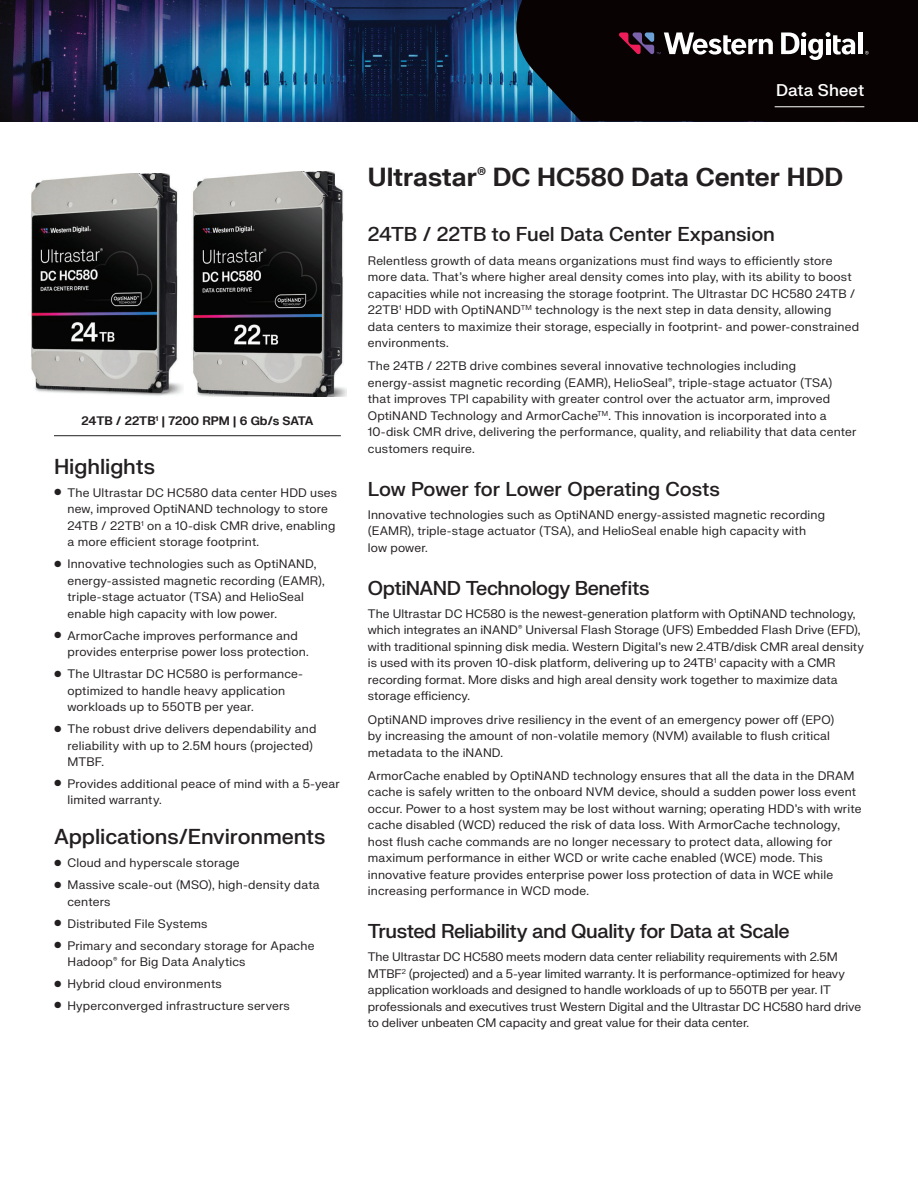
<style>
.page{position:relative;width:918px;height:1188px;background:#fff}
.page>*{position:absolute;margin:0;border:0;box-sizing:border-box;transform-origin:0 0}
.t1{font:700 25.5px "FK Grotesk Neue";color:#231f20}
.t2{font:500 21px "FK Grotesk Neue";letter-spacing:-.005em;color:#231f20}
.t3{font:500 19.5px "FK Grotesk Neue";letter-spacing:-.02em;color:#231f20}
.t4{font:500 16.5px "FK Grotesk Neue";color:#fff}
.t5{font:12px/16.5px "FK Grotesk Neue";letter-spacing:.01em;color:#231f20}
.t6{font:700 12px "FK Grotesk Neue";color:#231f20}
</style>
<div class="page">
<img style="left:0;top:0;width:516px;height:122px">
<div style="left:516px;top:0;width:402px;height:122px;background:#080302"></div>
<hr style="left:775px;top:106px;width:89px;height:1px;background:#fff">
<div style="left:858px;top:32px;width:5px;height:22px;background:#fff"></div>
<svg style="left:865px;top:51px;width:4px;height:4px"></svg>
<svg style="left:781px;top:32px;width:74px;height:28px"></svg>
<svg style="left:619px;top:32px;width:154px;height:23px"></svg>
<hr style="left:54px;top:435px;width:287px;height:1px;background:#231f20">
<img style="left:30px;top:174px;width:154px;height:222px">
<img style="left:191px;top:171px;width:155px;height:225px">
<p class="t6" style="left:82px;top:412px;width:234px">24TB / 22TB<sup>1</sup> | 7200 RPM | 6 Gb/s SATA</p>
<h2 class="t2" style="left:54px;top:450px;width:102px">Highlights</h2>
<p class="t5" style="left:67px;top:484px;width:271px;text-indent:-13px">• The Ultrastar DC HC580 data center HDD uses new, improved OptiNAND technology to store 24TB / 22TB<sup>1</sup> on a 10-disk CMR drive, enabling a more efficient storage footprint.</p>
<p class="t5" style="left:68px;top:555px;width:259px;text-indent:-14px">• Innovative technologies such as OptiNAND, energy-assisted magnetic recording (EAMR), triple-stage actuator (TSA) and HelioSeal enable high capacity with low power.</p>
<p class="t5" style="left:68px;top:627px;width:243px;text-indent:-14px">• ArmorCache improves performance and provides enterprise power loss protection.</p>
<p class="t5" style="left:68px;top:665px;width:237px;text-indent:-14px">• The Ultrastar DC HC580 is performance&shy;optimized to handle heavy application workloads up to 550TB per year.</p>
<p class="t5" style="left:68px;top:720px;width:250px;text-indent:-14px">• The robust drive delivers dependability and reliability with up to 2.5M hours (projected)<br>MTBF.</p>
<p class="t5" style="left:68px;top:775px;width:274px;text-indent:-14px">• Provides additional peace of mind with a 5-year limited warranty.</p>
<h2 class="t2" style="left:54px;top:821px;width:273px">Applications/Environments</h2>
<p class="t5" style="left:54px;top:854px;width:187px">• Cloud and hyperscale storage</p>
<p class="t5" style="left:68px;top:876px;width:254px;text-indent:-14px">• Massive scale-out (MSO), high-density data centers</p>
<p class="t5" style="left:54px;top:915px;width:155px">• Distributed File Systems</p>
<p class="t5" style="left:68px;top:937px;width:248px;text-indent:-14px">• Primary and secondary storage for Apache<br>Hadoop<sup>®</sup> for Big Data Analytics</p>
<p class="t5" style="left:54px;top:975px;width:169px">• Hybrid cloud environments</p>
<p class="t5" style="left:54px;top:997px;width:237px">• Hyperconverged infrastructure servers</p>
<h3 class="t4" style="left:776px;top:78px;width:90px">Data Sheet</h3>
<h1 class="t1" style="left:368px;top:158px;width:477px">Ultrastar<sup>®</sup> DC HC580 Data Center HDD</h1>
<h3 class="t3" style="left:368px;top:220px;width:409px">24TB / 22TB to Fuel Data Center Expansion</h3>
<p class="t5" style="left:368px;top:252px;width:493px">Relentless growth of data means organizations must find ways to efficiently store more data. That’s where higher areal density comes into play, with its ability to boost capacities while not increasing the storage footprint. The Ultrastar DC HC580 24TB / 22TB<sup>1</sup> HDD with OptiNAND<sup>TM</sup> technology is the next step in data density, allowing data centers to maximize their storage, especially in footprint- and power-constrained environments.</p>
<p class="t5" style="left:368px;top:357px;width:490px">The 24TB / 22TB drive combines several innovative technologies including energy-assist magnetic recording (EAMR), HelioSeal<sup>®</sup>, triple-stage actuator (TSA) that improves TPI capability with greater control over the actuator arm, improved OptiNAND Technology and ArmorCache<sup>TM</sup>. This innovation is incorporated into a 10-disk CMR drive, delivering the performance, quality, and reliability that data center customers require.</p>
<h3 class="t3" style="left:368px;top:474px;width:354px">Low Power for Lower Operating Costs</h3>
<p class="t5" style="left:368px;top:506px;width:459px">Innovative technologies such as OptiNAND energy-assisted magnetic recording (EAMR), triple-stage actuator (TSA), and HelioSeal enable high capacity with low power.</p>
<h3 class="t3" style="left:368px;top:573px;width:283px">OptiNAND Technology Benefits</h3>
<p class="t5" style="left:368px;top:605px;width:498px">The Ultrastar DC HC580 is the newest-generation platform with OptiNAND technology, which integrates an iNAND<sup>®</sup> Universal Flash Storage (UFS) Embedded Flash Drive (EFD), with traditional spinning disk media. Western Digital’s new 2.4TB/disk CMR areal density is used with its proven 10-disk platform, delivering up to 24TB<sup>1</sup> capacity with a CMR recording format. More disks and high areal density work together to maximize data storage efficiency.</p>
<p class="t5" style="left:368px;top:711px;width:468px">OptiNAND improves drive resiliency in the event of an emergency power off (EPO) by increasing the amount of non-volatile memory (NVM) available to flush critical metadata to the iNAND.</p>
<p class="t5" style="left:368px;top:767px;width:495px">ArmorCache enabled by OptiNAND technology ensures that all the data in the DRAM cache is safely written to the onboard NVM device, should a sudden power loss event occur. Power to a host system may be lost without warning; operating HDD’s with write cache disabled (WCD) reduced the risk of data loss. With ArmorCache technology, host flush cache commands are no longer necessary to protect data, allowing for maximum performance in either WCD or write cache enabled (WCE) mode. This innovative feature provides enterprise power loss protection of data in WCE while increasing performance in WCD mode.</p>
<h3 class="t3" style="left:368px;top:917px;width:423px">Trusted Reliability and Quality for Data at Scale</h3>
<p class="t5" style="left:368px;top:948px;width:495px">The Ultrastar DC HC580 meets modern data center reliability requirements with 2.5M MTBF<sup>2</sup> (projected) and a 5-year limited warranty. It is performance-optimized for heavy application workloads and designed to handle workloads of up to 550TB per year. IT professionals and executives trust Western Digital and the Ultrastar DC HC580 hard drive to deliver unbeaten CM capacity and great value for their data center.</p>
</div>
